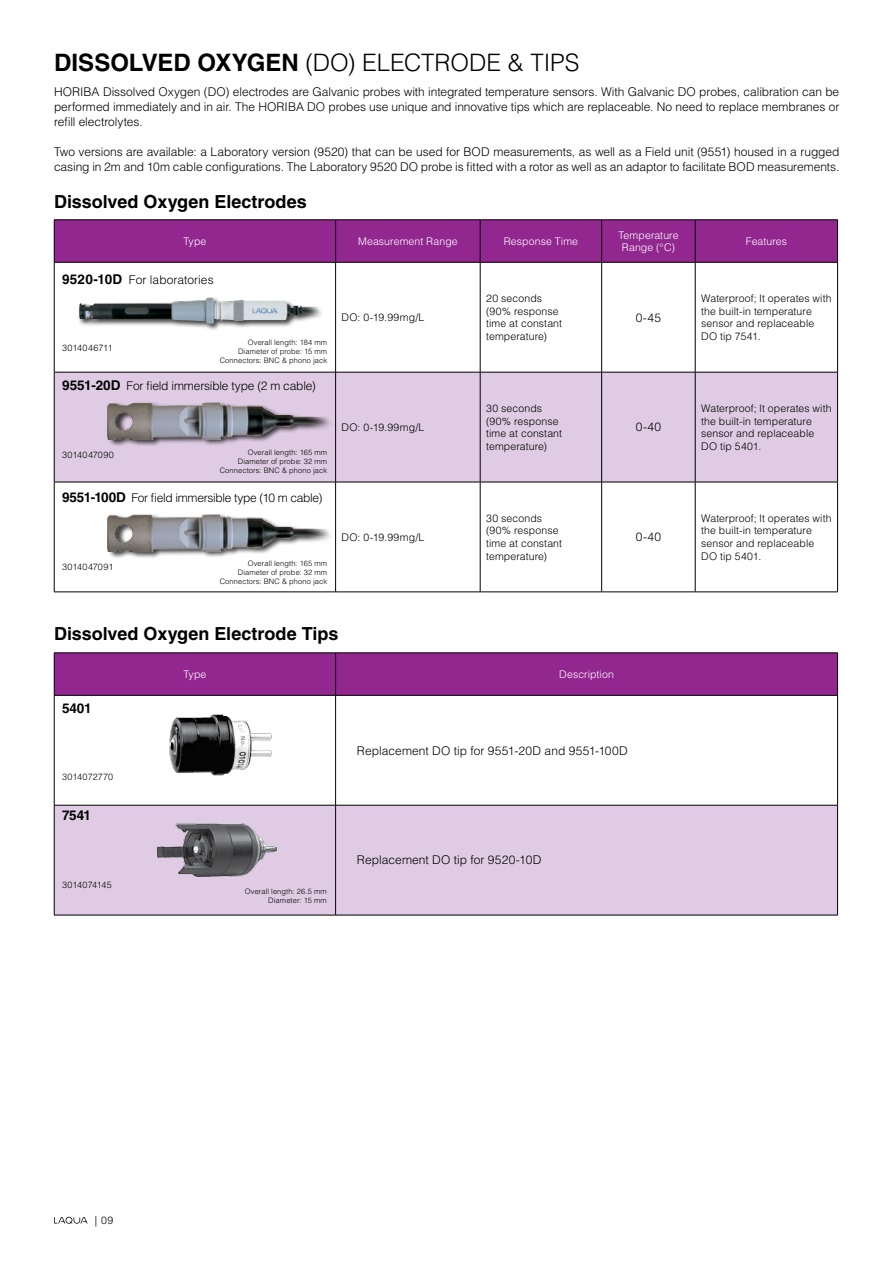
<style>
.page{position:relative;width:893px;height:1263px;background:#fff}
.page>*{position:absolute;margin:0;border:0;box-sizing:border-box;transform-origin:0 0}
.t1{font:300 24px "Helvetica LT Std";letter-spacing:-.005em;color:#000}
.t2{font:700 18px "Helvetica LT Std";color:#000}
.t3{font:700 13.5px "Helvetica LT Std";letter-spacing:-.02em;color:#000}
.t4{font:300 12px/15px "Helvetica LT Std";letter-spacing:-.005em;color:#000;text-align:justify}
.t5{font:300 12px "Helvetica LT Std";letter-spacing:-.025em;color:#000}
.t6{font:300 10.5px/12.6px "Helvetica LT Std";letter-spacing:.01em;color:#000}
.t7{font:300 10.5px/12.6px "Helvetica LT Std";letter-spacing:.01em;color:#fff;text-align:center}
.t8{font:300 9px "Helvetica LT Std";letter-spacing:.01em;color:#000}
.t9{font:300 9px "Helvetica LT Std";letter-spacing:.04em;color:#000}
.t10{font:300 7.5px/9px "Helvetica LT Std";letter-spacing:.015em;color:#000;text-align:right}
.s1{font-weight:700}
.s2{font-weight:700;font-size:13.5px}
</style>
<div class="page">
<svg style="left:54px;top:1217px;width:34px;height:7px"></svg>
<div style="left:55px;top:220px;width:782px;height:42px;background:#92278f"></div>
<div style="left:55px;top:373px;width:782px;height:109px;background:#dfcce4"></div>
<hr style="left:54px;top:220px;width:1px;height:42px;background:#000">
<hr style="left:54px;top:262px;width:1px;height:110px;background:#000">
<hr style="left:54px;top:372px;width:1px;height:110px;background:#000">
<hr style="left:54px;top:482px;width:1px;height:110px;background:#000">
<hr style="left:336px;top:219px;width:144px;height:1px;background:#000">
<hr style="left:480px;top:219px;width:122px;height:1px;background:#000">
<hr style="left:480px;top:220px;width:1px;height:42px;background:#000">
<hr style="left:602px;top:219px;width:93px;height:1px;background:#000">
<hr style="left:336px;top:262px;width:144px;height:1px;background:#000">
<hr style="left:480px;top:262px;width:122px;height:1px;background:#000">
<hr style="left:480px;top:262px;width:1px;height:110px;background:#000">
<hr style="left:602px;top:262px;width:93px;height:1px;background:#000">
<hr style="left:336px;top:372px;width:144px;height:1px;background:#000">
<hr style="left:480px;top:372px;width:122px;height:1px;background:#000">
<hr style="left:480px;top:372px;width:1px;height:110px;background:#000">
<hr style="left:602px;top:372px;width:93px;height:1px;background:#000">
<hr style="left:336px;top:482px;width:144px;height:1px;background:#000">
<hr style="left:480px;top:482px;width:122px;height:1px;background:#000">
<hr style="left:480px;top:482px;width:1px;height:110px;background:#000">
<hr style="left:602px;top:482px;width:93px;height:1px;background:#000">
<hr style="left:336px;top:592px;width:144px;height:1px;background:#000">
<hr style="left:480px;top:592px;width:122px;height:1px;background:#000">
<hr style="left:602px;top:592px;width:93px;height:1px;background:#000">
<hr style="left:335px;top:220px;width:1px;height:42px;background:#000">
<hr style="left:601px;top:220px;width:1px;height:42px;background:#000">
<hr style="left:695px;top:219px;width:143px;height:1px;background:#000">
<hr style="left:695px;top:220px;width:1px;height:42px;background:#000">
<hr style="left:837px;top:220px;width:1px;height:42px;background:#000">
<hr style="left:335px;top:262px;width:1px;height:110px;background:#000">
<hr style="left:601px;top:262px;width:1px;height:110px;background:#000">
<hr style="left:695px;top:262px;width:143px;height:1px;background:#000">
<hr style="left:695px;top:262px;width:1px;height:110px;background:#000">
<hr style="left:837px;top:262px;width:1px;height:110px;background:#000">
<hr style="left:335px;top:372px;width:1px;height:110px;background:#000">
<hr style="left:601px;top:372px;width:1px;height:110px;background:#000">
<hr style="left:695px;top:372px;width:143px;height:1px;background:#000">
<hr style="left:695px;top:372px;width:1px;height:110px;background:#000">
<hr style="left:837px;top:372px;width:1px;height:110px;background:#000">
<hr style="left:335px;top:482px;width:1px;height:110px;background:#000">
<hr style="left:601px;top:482px;width:1px;height:110px;background:#000">
<hr style="left:695px;top:482px;width:143px;height:1px;background:#000">
<hr style="left:695px;top:482px;width:1px;height:110px;background:#000">
<hr style="left:837px;top:482px;width:1px;height:110px;background:#000">
<hr style="left:695px;top:592px;width:143px;height:1px;background:#000">
<hr style="left:54px;top:219px;width:282px;height:1px;background:#000">
<hr style="left:54px;top:262px;width:282px;height:1px;background:#000">
<hr style="left:54px;top:372px;width:282px;height:1px;background:#000">
<hr style="left:54px;top:482px;width:282px;height:1px;background:#000">
<hr style="left:54px;top:592px;width:282px;height:1px;background:#000">
<div style="left:55px;top:653px;width:782px;height:42px;background:#92278f"></div>
<div style="left:55px;top:806px;width:782px;height:109px;background:#dfcce4"></div>
<hr style="left:54px;top:653px;width:1px;height:42px;background:#000">
<hr style="left:54px;top:695px;width:1px;height:110px;background:#000">
<hr style="left:54px;top:805px;width:1px;height:110px;background:#000">
<hr style="left:336px;top:652px;width:502px;height:1px;background:#000">
<hr style="left:336px;top:695px;width:502px;height:1px;background:#000">
<hr style="left:336px;top:805px;width:502px;height:1px;background:#000">
<hr style="left:336px;top:915px;width:502px;height:1px;background:#000">
<hr style="left:335px;top:653px;width:1px;height:42px;background:#000">
<hr style="left:837px;top:653px;width:1px;height:42px;background:#000">
<hr style="left:335px;top:695px;width:1px;height:110px;background:#000">
<hr style="left:837px;top:695px;width:1px;height:110px;background:#000">
<hr style="left:335px;top:805px;width:1px;height:110px;background:#000">
<hr style="left:837px;top:805px;width:1px;height:110px;background:#000">
<hr style="left:54px;top:652px;width:282px;height:1px;background:#000">
<hr style="left:54px;top:695px;width:282px;height:1px;background:#000">
<hr style="left:54px;top:805px;width:282px;height:1px;background:#000">
<hr style="left:54px;top:915px;width:282px;height:1px;background:#000">
<div style="left:78px;top:296px;width:247px;height:35px;background:#000;opacity:.75"></div>
<img style="left:79px;top:297px;width:242px;height:27px">
<div style="left:107px;top:401px;width:228px;height:46px;background:#000;opacity:.75"></div>
<img style="left:108px;top:402px;width:224px;height:37px">
<div style="left:107px;top:513px;width:228px;height:46px;background:#000;opacity:.75"></div>
<img style="left:108px;top:515px;width:224px;height:37px">
<img style="left:170px;top:715px;width:102px;height:60px">
<img style="left:157px;top:824px;width:120px;height:53px">
<h1 class="t1" style="left:54px;top:48px;width:527px"><span class="s1">DISSOLVED OXYGEN</span> (DO) ELECTRODE &amp; TIPS</h1>
<p class="t4" style="left:54px;top:84px;width:787px">HORIBA Dissolved Oxygen (DO) electrodes are Galvanic probes with integrated temperature sensors. With Galvanic DO probes, calibration can be performed immediately and in air. The HORIBA DO probes use unique and innovative tips which are replaceable. No need to replace membranes or refill electrolytes.</p>
<p class="t4" style="left:54px;top:144px;width:787px">Two versions are available: a Laboratory version (9520) that can be used for BOD measurements, as well as a Field unit (9551) housed in a rugged casing in 2m and 10m cable configurations. The Laboratory 9520 DO probe is fitted with a rotor as well as an adaptor to facilitate BOD measurements.</p>
<h2 class="t2" style="left:54px;top:191px;width:254px">Dissolved Oxygen Electrodes</h2>
<p class="t7" style="left:183px;top:235px;width:24px">Type</p>
<p class="t7" style="left:358px;top:235px;width:101px">Measurement Range</p>
<p class="t7" style="left:504px;top:235px;width:76px">Response Time</p>
<p class="t7" style="left:618px;top:228px;width:62px">Temperature<br>Range (°C)</p>
<p class="t7" style="left:746px;top:235px;width:43px">Features</p>
<p class="t4" style="left:62px;top:272px;width:153px"><span class="s2">9520-10D</span> For laboratories</p>
<p class="t10" style="left:220px;top:338px;width:109px">Overall length: 184 mm<br>Diameter of probe: 15 mm<br>Connectors: BNC &amp; phono jack</p>
<p class="t8" style="left:62px;top:342px;width:52px">3014046711</p>
<p class="t4" style="left:62px;top:378px;width:255px"><span class="s2">9551-20D</span> For field immersible type (2 m cable)</p>
<p class="t10" style="left:220px;top:447px;width:109px">Overall length: 165 mm<br>Diameter of probe: 32 mm<br>Connectors: BNC &amp; phono jack</p>
<p class="t9" style="left:62px;top:449px;width:53px">3014047090</p>
<p class="t5" style="left:62px;top:491px;width:262px"><span class="s2">9551-100D</span> For field immersible type (10 m cable)</p>
<p class="t8" style="left:62px;top:561px;width:53px">3014047091</p>
<p class="t10" style="left:220px;top:559px;width:109px">Overall length: 165 mm<br>Diameter of probe: 32 mm<br>Connectors: BNC &amp; phono jack</p>
<p class="t6" style="left:342px;top:311px;width:84px">DO: 0-19.99mg/L</p>
<p class="t6" style="left:342px;top:421px;width:84px">DO: 0-19.99mg/L</p>
<p class="t6" style="left:342px;top:531px;width:84px">DO: 0-19.99mg/L</p>
<p class="t6" style="left:486px;top:292px;width:77px">20 seconds (90% response time at constant temperature)</p>
<p class="t6" style="left:486px;top:402px;width:77px">30 seconds (90% response time at constant temperature)</p>
<p class="t6" style="left:486px;top:512px;width:77px">30 seconds (90% response time at constant temperature)</p>
<p class="t4" style="left:636px;top:310px;width:27px">0-45</p>
<p class="t4" style="left:636px;top:419px;width:27px">0-40</p>
<p class="t4" style="left:636px;top:529px;width:27px">0-40</p>
<h2 class="t2" style="left:54px;top:623px;width:286px">Dissolved Oxygen Electrode Tips</h2>
<p class="t3" style="left:62px;top:700px;width:31px">5401</p>
<p class="t8" style="left:62px;top:772px;width:53px">3014072770</p>
<p class="t3" style="left:62px;top:807px;width:30px">7541</p>
<p class="t8" style="left:62px;top:879px;width:51px">3014074145</p>
<p class="t7" style="left:183px;top:668px;width:24px">Type</p>
<p class="t7" style="left:559px;top:668px;width:56px">Description</p>
<p class="t4" style="left:357px;top:743px;width:272px">Replacement DO tip for 9551-20D and 9551-100D</p>
<p class="t10" style="left:245px;top:887px;width:83px">Overall length: 26.5 mm<br>Diameter: 15 mm</p>
<p class="t4" style="left:357px;top:852px;width:186px">Replacement DO tip for 9520-10D</p>
<p class="t6" style="left:701px;top:292px;width:132px">Waterproof; It operates with the built-in temperature sensor and replaceable<br>DO tip 7541.</p>
<p class="t6" style="left:701px;top:402px;width:132px">Waterproof; It operates with the built-in temperature sensor and replaceable<br>DO tip 5401.</p>
<p class="t6" style="left:701px;top:512px;width:132px">Waterproof; It operates with the built-in temperature sensor and replaceable<br>DO tip 5401.</p>
<p class="t6" style="left:95px;top:1213px;width:20px">| 09</p>
</div>
